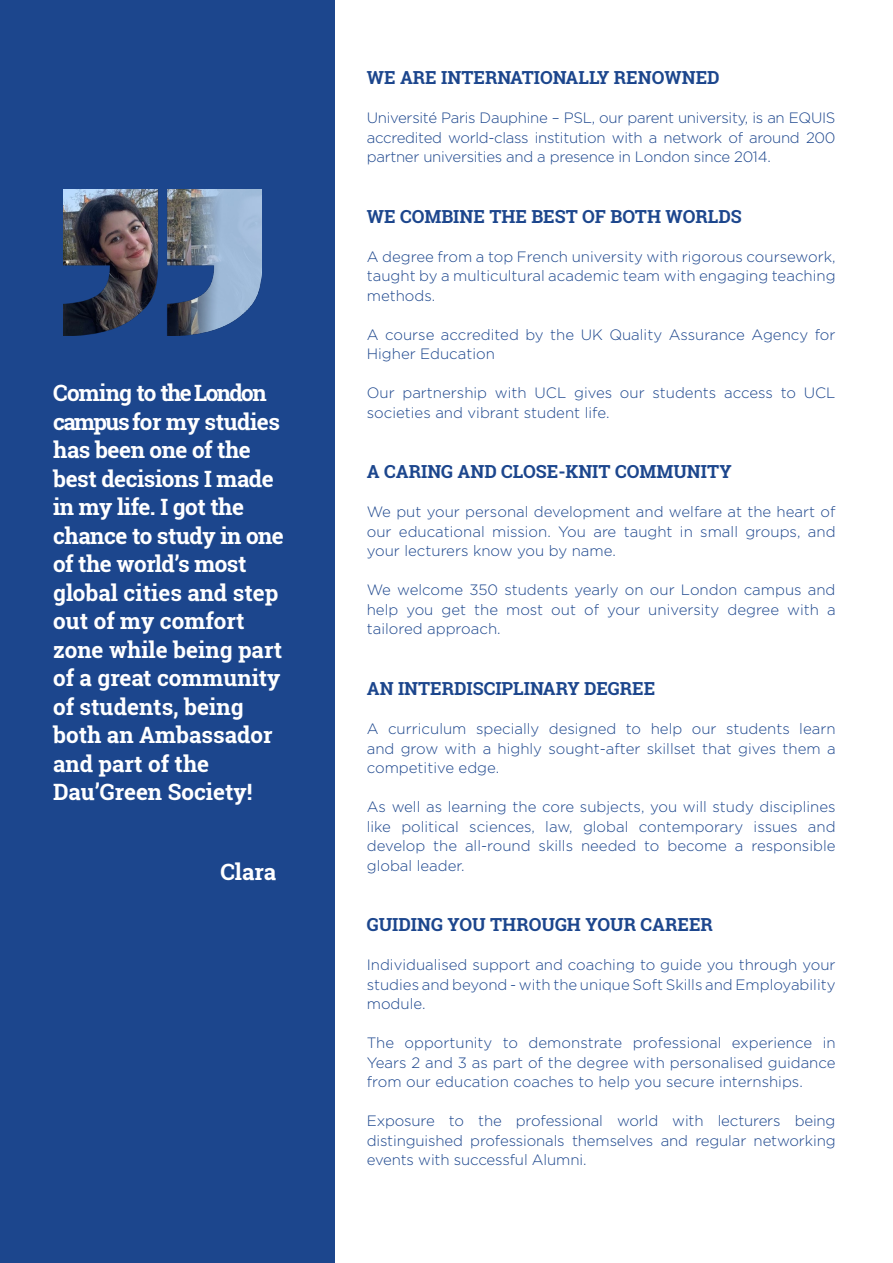
<style>
.page{position:relative;width:893px;height:1263px;background:#fff}
.page>*{position:absolute;margin:0;border:0;box-sizing:border-box;transform-origin:0 0}
.Titre_partie{font:700 22.5px/28.5px "Roboto Slab";letter-spacing:-.005em;color:#fff}
.Titre_partie-2{font:700 18px "Roboto Slab";color:#1c468d}
.Titre_partie-3{font:300 15px/19.5px "Gotham";color:#1c468d;text-align:justify}
</style>
<div class="page">
<div style="left:0;top:0;width:335px;height:1263px;background:#1c468d"></div>
<img style="left:64px;top:189px;width:198px;height:147px">
<p class="Titre_partie" style="left:53px;top:379px;width:232px">Coming to the London campus for my studies has been one of the best decisions I made in my life. I got the chance to study in one of the world’s most global cities and step out of my comfort zone while being part of a great community of students, being both an Ambassador and part of the<br>Dau’Green Society!</p>
<p class="Titre_partie" style="left:220px;top:857px;width:57px">Clara</p>
<p class="Titre_partie-2" style="left:367px;top:65px;width:354px">WE ARE INTERNATIONALLY RENOWNED</p>
<p class="Titre_partie-3" style="left:367px;top:108px;width:470px">Université Paris Dauphine – PSL, our parent university, is an EQUIS accredited world-class institution with a network of around 200 partner universities and a presence in London since 2014.</p>
<p class="Titre_partie-2" style="left:367px;top:204px;width:377px">WE COMBINE THE BEST OF BOTH WORLDS</p>
<p class="Titre_partie-3" style="left:367px;top:246px;width:470px">A degree from a top French university with rigorous coursework, taught by a multicultural academic team with engaging teaching methods.</p>
<p class="Titre_partie-3" style="left:367px;top:324px;width:470px">A course accredited by the UK Quality Assurance Agency for<br>Higher Education</p>
<p class="Titre_partie-3" style="left:367px;top:383px;width:470px">Our partnership with UCL gives our students access to UCL societies and vibrant student life.</p>
<p class="Titre_partie-2" style="left:367px;top:460px;width:366px">A CARING AND CLOSE-KNIT COMMUNITY</p>
<p class="Titre_partie-3" style="left:367px;top:502px;width:470px">We put your personal development and welfare at the heart of our educational mission. You are taught in small groups, and your lecturers know you by name.</p>
<p class="Titre_partie-3" style="left:367px;top:580px;width:470px">We welcome 350 students yearly on our London campus and help you get the most out of your university degree with a tailored approach.</p>
<p class="Titre_partie-2" style="left:367px;top:676px;width:290px">AN INTERDISCIPLINARY DEGREE</p>
<p class="Titre_partie-3" style="left:367px;top:719px;width:470px">A curriculum specially designed to help our students learn and grow with a highly sought-after skillset that gives them a competitive edge.</p>
<p class="Titre_partie-3" style="left:367px;top:797px;width:470px">As well as learning the core subjects, you will study disciplines like political sciences, law, global contemporary issues and develop the all-round skills needed to become a responsible global leader.</p>
<p class="Titre_partie-2" style="left:367px;top:912px;width:348px">GUIDING YOU THROUGH YOUR CAREER</p>
<p class="Titre_partie-3" style="left:367px;top:955px;width:470px">Individualised support and coaching to guide you through your studies and beyond - with the unique Soft Skills and Employability module.</p>
<p class="Titre_partie-3" style="left:367px;top:1033px;width:470px">The opportunity to demonstrate professional experience in Years 2 and 3 as part of the degree with personalised guidance from our education coaches to help you secure internships.</p>
<p class="Titre_partie-3" style="left:367px;top:1111px;width:470px">Exposure to the professional world with lecturers being distinguished professionals themselves and regular networking events with successful Alumni.</p>
</div>
